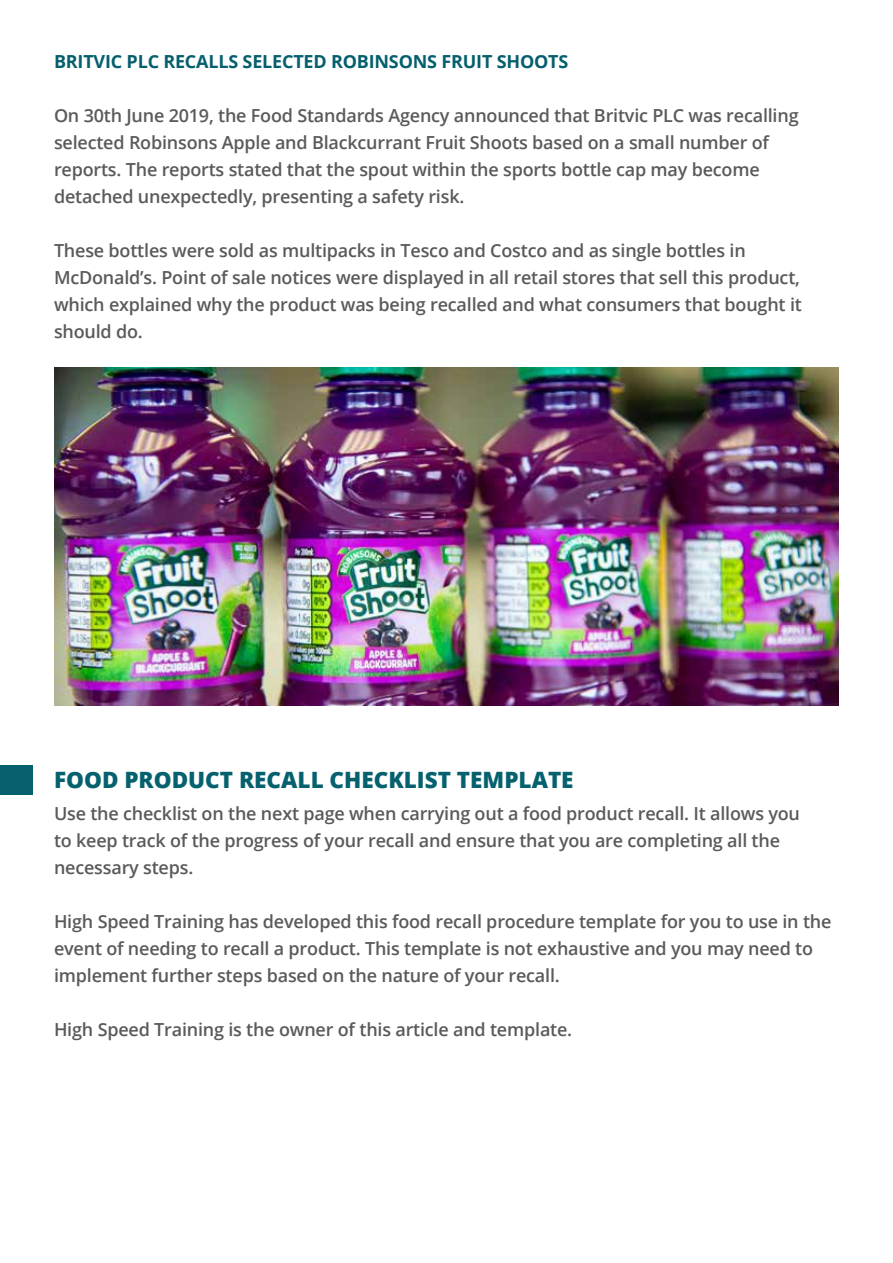
<style>
.page{position:relative;width:893px;height:1263px;background:#fff}
.page>*{position:absolute;margin:0;border:0;box-sizing:border-box;transform-origin:0 0}
.t1{font:800 22.5px "Open Sans";color:#05616e}
.t2{font:600 18px/27px "Open Sans";letter-spacing:-.01em;color:#5a5a5a}
.t3{font:700 18px "Open Sans";letter-spacing:-.01em;color:#055f6d}
</style>
<div class="page">
<img style="left:54px;top:368px;width:785px;height:338px">
<div style="left:0;top:765px;width:32px;height:30px;background:#055f6d"></div>
<p class="t3" style="left:54px;top:49px;width:516px">BRITVIC PLC RECALLS SELECTED ROBINSONS FRUIT SHOOTS</p>
<p class="t2" style="left:54px;top:101px;width:746px">On 30th June 2019, the Food Standards Agency announced that Britvic PLC was recalling selected Robinsons Apple and Blackcurrant Fruit Shoots based on a small number of reports. The reports stated that the spout within the sports bottle cap may become detached unexpectedly, presenting a safety risk.</p>
<p class="t2" style="left:54px;top:236px;width:749px">These bottles were sold as multipacks in Tesco and Costco and as single bottles in McDonald’s. Point of sale notices were displayed in all retail stores that sell this product, which explained why the product was being recalled and what consumers that bought it should do.</p>
<p class="t1" style="left:54px;top:763px;width:521px">FOOD PRODUCT RECALL CHECKLIST TEMPLATE</p>
<p class="t2" style="left:54px;top:800px;width:747px">Use the checklist on the next page when carrying out a food product recall. It allows you to keep track of the progress of your recall and ensure that you are completing all the necessary steps.</p>
<p class="t2" style="left:54px;top:908px;width:779px">High Speed Training has developed this food recall procedure template for you to use in the event of needing to recall a product. This template is not exhaustive and you may need to implement further steps based on the nature of your recall.</p>
<p class="t2" style="left:54px;top:1016px;width:520px">High Speed Training is the owner of this article and template.</p>
</div>
